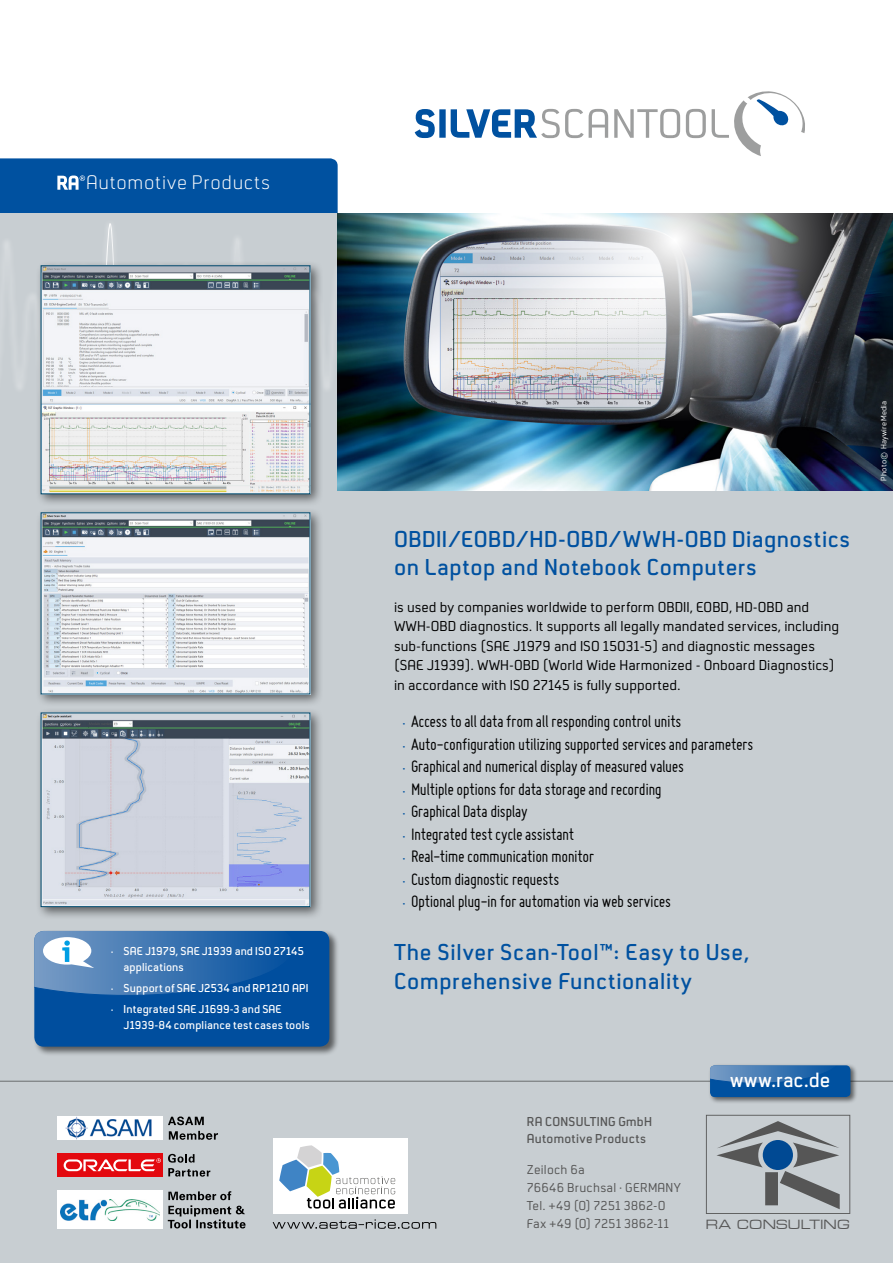
<style>
.page{position:relative;width:893px;height:1263px;background:#fff}
.page>*{position:absolute;margin:0;border:0;box-sizing:border-box;transform-origin:0 0}
.t1{font:600 24px/28.8px "Neustadt";letter-spacing:.025em;color:#0051a0}
.t2{font:600 21.6px "Neustadt";letter-spacing:.01em;color:#fff}
.t3{font:300 20.55px "Neustadt";letter-spacing:.04em;color:#fff}
.t4{font:18px "Miso";letter-spacing:-.02em;color:#000}
.t5{font:15.75px "Metrostyle Extended";letter-spacing:.01em;color:#565656}
.t6{font:15px/19.5px "Neustadt";color:#000}
.t7{font:13.5px/18.1px "Neustadt";letter-spacing:.015em;color:#565656}
.t8{font:600 13.5px/17.4px "Neustadt";letter-spacing:.02em;color:#565656}
.t9{font:600 12px/16.5px "Neustadt";letter-spacing:.01em;color:#fff}
.t10{font:8.25px "Neustadt";letter-spacing:.03em;color:#fff}
.s1{font-family:"Neustadt";font-weight:600;font-size:13.5px;color:#0051a0}
</style>
<div class="page">
<div style="left:0;top:214px;width:893px;height:1049px;background:#c8ced2"></div>
<svg style="left:0;top:158px;width:338px;height:60px;background:#155ea5"></svg>
<svg style="left:4px;top:218px;width:334px;height:194px"></svg>
<img style="left:338px;top:214px;width:555px;height:277px">
<img style="left:492px;top:213px;width:364px;height:209px">
<svg style="left:415px;top:109px;width:193px;height:29px"></svg>
<svg style="left:614px;top:109px;width:66px;height:29px"></svg>
<svg style="left:686px;top:109px;width:20px;height:29px"></svg>
<svg style="left:712px;top:91px;width:93px;height:65px"></svg>
<div style="left:33px;top:930px;width:306px;height:126px;background:#000;opacity:.55"></div>
<div style="left:34px;top:931px;width:295px;height:115px;background:#004e9e;border-radius:9px"></div>
<svg style="left:34px;top:931px;width:240px;height:64px;background:#477db6"></svg>
<hr style="left:0;top:1081px;width:893px;height:1px;background:#6a6d6e">
<div style="left:708px;top:1064px;width:150px;height:41px;background:#000;opacity:.55"></div>
<div style="left:710px;top:1065px;width:140px;height:32px;background:#0051a0;border-radius:5px"></div>
<svg style="left:710px;top:1065px;width:130px;height:18px"></svg>
<svg style="left:168px;top:1154px;width:42px;height:22px"></svg>
<div style="left:57px;top:1153px;width:106px;height:24px;background:#e3090f"></div>
<svg style="left:64px;top:1158px;width:97px;height:13px"></svg>
<svg style="left:706px;top:1115px;width:144px;height:99px"></svg>
<div style="left:36px;top:508px;width:287px;height:199px;background:#000;opacity:.55"></div>
<img style="left:43px;top:515px;width:265px;height:177px">
<div style="left:36px;top:261px;width:287px;height:246px;background:#000;opacity:.55"></div>
<img style="left:43px;top:268px;width:265px;height:224px">
<div style="left:36px;top:708px;width:287px;height:212px;background:#000;opacity:.55"></div>
<img style="left:43px;top:715px;width:265px;height:190px">
<div style="left:41px;top:713px;width:269px;height:194px;border:1px solid #004b6f"></div>
<div style="left:57px;top:1116px;width:106px;height:24px;background:#fff"></div>
<img style="left:65px;top:1116px;width:87px;height:24px">
<svg style="left:169px;top:1131px;width:49px;height:9px"></svg>
<svg style="left:168px;top:1116px;width:36px;height:9px"></svg>
<div style="left:57px;top:1191px;width:106px;height:38px;background:#fff"></div>
<img style="left:60px;top:1199px;width:100px;height:21px">
<svg style="left:168px;top:1191px;width:78px;height:37px"></svg>
<div style="left:273px;top:1138px;width:135px;height:76px;background:#fff"></div>
<svg style="left:279px;top:1145px;width:116px;height:63px"></svg>
<svg style="left:273px;top:1219px;width:163px;height:10px"></svg>
<p class="t3" style="left:86px;top:172px;width:186px">Automotive Products</p>
<p class="t9" style="left:124px;top:943px;width:182px;text-indent:-13px">• SAE J1979, SAE J1939 and ISO 27145 applications</p>
<p class="t9" style="left:111px;top:980px;width:199px">• Support of SAE J2534 and RP1210 API</p>
<p class="t9" style="left:124px;top:1001px;width:188px;text-indent:-13px">• Integrated SAE J1699-3 and SAE<br>J1939-84 compliance test cases tools</p>
<h1 class="t1" style="left:394px;top:525px;width:458px">OBDII/EOBD/HD-OBD/WWH-OBD Diagnostics on Laptop and Notebook Computers</h1>
<p class="t6" style="left:394px;top:597px;width:447px">is used by companies worldwide to perform OBDII, EOBD, HD-OBD and WWH-OBD diagnostics. It supports all legally mandated services, including sub-functions (SAE J1979 and ISO 15031-5) and diagnostic messages (SAE J1939). WWH-OBD (World Wide Harmonized - Onboard Diagnostics) in accordance with ISO 27145 is fully supported.</p>
<p class="t4" style="left:403px;top:711px;width:280px"><span class="s1">•</span> Access to all data from all responding control units</p>
<p class="t4" style="left:403px;top:734px;width:352px"><span class="s1">•</span> Auto-configuration utilizing supported services and parameters</p>
<p class="t4" style="left:403px;top:756px;width:283px"><span class="s1">•</span> Graphical and numerical display of measured values</p>
<p class="t4" style="left:403px;top:779px;width:261px"><span class="s1">•</span> Multiple options for data storage and recording</p>
<p class="t4" style="left:403px;top:801px;width:127px"><span class="s1">•</span> Graphical Data display</p>
<p class="t4" style="left:403px;top:824px;width:173px"><span class="s1">•</span> Integrated test cycle assistant</p>
<p class="t4" style="left:403px;top:846px;width:193px"><span class="s1">•</span> Real-time communication monitor</p>
<p class="t4" style="left:403px;top:869px;width:158px"><span class="s1">•</span> Custom diagnostic requests</p>
<p class="t4" style="left:403px;top:891px;width:270px"><span class="s1">•</span> Optional plug-in for automation via web services</p>
<h1 class="t1" style="left:394px;top:938px;width:357px">The Silver Scan-Tool™: Easy to Use,<br>Comprehensive Functionality</h1>
<p class="t8" style="left:527px;top:1113px;width:127px">RA CONSULTING GmbH<br>Automotive Products</p>
<p class="t7" style="left:527px;top:1161px;width:156px">Zeiloch 6a<br>76646 Bruchsal ℅ GERMANY<br>Tel. +49 (0) 7251 3862-0<br>Fax +49 (0) 7251 3862-11</p>
<p class="t2" style="left:730px;top:1068px;width:102px">www.rac.de</p>
<p class="t5" style="left:706px;top:1216px;width:146px">RA CONSULTING</p>
<p class="t10" style="left:879px;top:481px;width:82px;rotate:-90deg">Photo© HaywireMedia</p>
</div>
